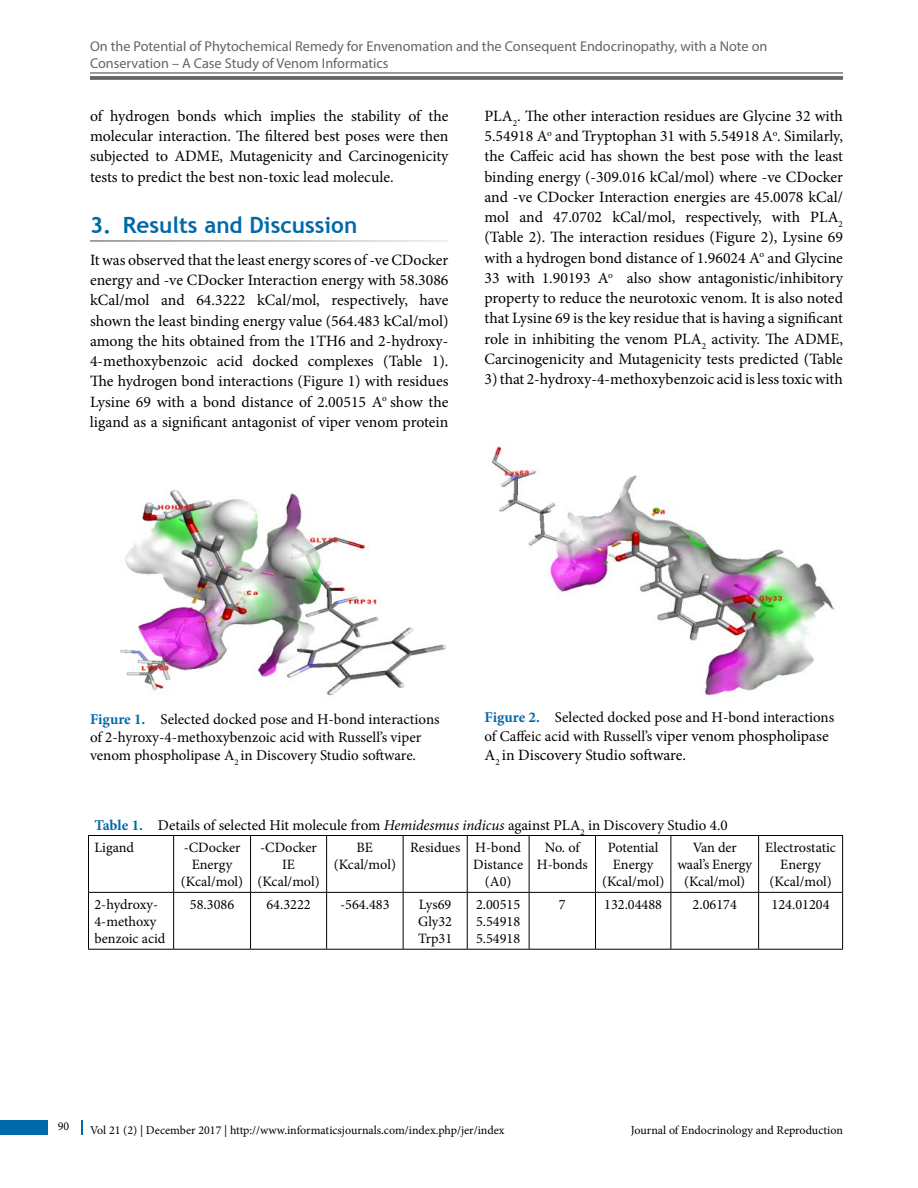
<style>
.page{position:relative;width:918px;height:1188px;background:#fff}
.page>*{position:absolute;margin:0;border:0;box-sizing:border-box;transform-origin:0 0}
.t1{font:700 22.5px "Trebuchet MS";color:#0069aa}
.t2{font:15.75px/20.2px "Minion Pro";color:#000;text-align:justify}
.t3{font:15px/18px "Minion Pro";color:#000}
.t4{font:14.25px/17.2px "Minion Pro";color:#000;text-align:center}
.t5{font:14.25px/17.2px "Myriad Pro";color:#636466}
.t6{font:12px "Minion Pro";color:#000}
.s1{font-weight:700;color:#0069aa}
.s2{font-size:15.75px}
.s3{font-style:italic}
</style>
<div class="page">
<hr style="left:90px;top:72px;width:753px;height:2px;background:#636466">
<svg style="left:90px;top:76px;width:753px;height:4px;background:#6c6d6f"></svg>
<div style="left:0;top:1120px;width:47px;height:15px;background:#0069aa"></div>
<svg style="left:81px;top:1120px;width:1px;height:15px"></svg>
<img style="left:120px;top:489px;width:326px;height:207px">
<img style="left:488px;top:445px;width:347px;height:251px">
<hr style="left:88px;top:836px;width:1px;height:56px;background:#000">
<hr style="left:173px;top:836px;width:1px;height:56px;background:#000">
<hr style="left:250px;top:836px;width:1px;height:56px;background:#000">
<hr style="left:326px;top:836px;width:1px;height:56px;background:#000">
<hr style="left:403px;top:836px;width:1px;height:56px;background:#000">
<hr style="left:467px;top:836px;width:1px;height:56px;background:#000">
<hr style="left:529px;top:836px;width:1px;height:56px;background:#000">
<hr style="left:595px;top:836px;width:1px;height:56px;background:#000">
<hr style="left:670px;top:836px;width:1px;height:56px;background:#000">
<hr style="left:758px;top:836px;width:1px;height:56px;background:#000">
<hr style="left:842px;top:836px;width:1px;height:56px;background:#000">
<hr style="left:88px;top:892px;width:1px;height:57px;background:#000">
<hr style="left:173px;top:893px;width:1px;height:56px;background:#000">
<hr style="left:250px;top:893px;width:1px;height:56px;background:#000">
<hr style="left:326px;top:893px;width:1px;height:56px;background:#000">
<hr style="left:403px;top:893px;width:1px;height:56px;background:#000">
<hr style="left:467px;top:893px;width:1px;height:56px;background:#000">
<hr style="left:529px;top:893px;width:1px;height:56px;background:#000">
<hr style="left:595px;top:893px;width:1px;height:56px;background:#000">
<hr style="left:670px;top:893px;width:1px;height:56px;background:#000">
<hr style="left:758px;top:893px;width:1px;height:56px;background:#000">
<hr style="left:842px;top:892px;width:1px;height:57px;background:#000">
<hr style="left:89px;top:892px;width:85px;height:1px;background:#000">
<hr style="left:174px;top:892px;width:77px;height:1px;background:#000">
<hr style="left:251px;top:892px;width:76px;height:1px;background:#000">
<hr style="left:327px;top:892px;width:76px;height:1px;background:#000">
<hr style="left:403px;top:892px;width:64px;height:1px;background:#000">
<hr style="left:467px;top:892px;width:62px;height:1px;background:#000">
<hr style="left:529px;top:892px;width:67px;height:1px;background:#000">
<hr style="left:596px;top:892px;width:75px;height:1px;background:#000">
<hr style="left:671px;top:892px;width:88px;height:1px;background:#000">
<hr style="left:759px;top:892px;width:83px;height:1px;background:#000">
<hr style="left:88px;top:949px;width:86px;height:1px;background:#000">
<hr style="left:174px;top:949px;width:77px;height:1px;background:#000">
<hr style="left:251px;top:949px;width:76px;height:1px;background:#000">
<hr style="left:327px;top:949px;width:76px;height:1px;background:#000">
<hr style="left:403px;top:949px;width:64px;height:1px;background:#000">
<hr style="left:467px;top:949px;width:62px;height:1px;background:#000">
<hr style="left:529px;top:949px;width:67px;height:1px;background:#000">
<hr style="left:596px;top:949px;width:75px;height:1px;background:#000">
<hr style="left:671px;top:949px;width:88px;height:1px;background:#000">
<hr style="left:759px;top:949px;width:84px;height:1px;background:#000">
<hr style="left:88px;top:835px;width:86px;height:1px;background:#000">
<hr style="left:174px;top:835px;width:77px;height:1px;background:#000">
<hr style="left:251px;top:835px;width:76px;height:1px;background:#000">
<hr style="left:327px;top:835px;width:76px;height:1px;background:#000">
<hr style="left:403px;top:835px;width:64px;height:1px;background:#000">
<hr style="left:467px;top:835px;width:62px;height:1px;background:#000">
<hr style="left:529px;top:835px;width:67px;height:1px;background:#000">
<hr style="left:596px;top:835px;width:75px;height:1px;background:#000">
<hr style="left:671px;top:835px;width:88px;height:1px;background:#000">
<hr style="left:759px;top:835px;width:84px;height:1px;background:#000">
<p class="t5" style="left:90px;top:37px;width:679px">On the Potential of Phytochemical Remedy for Envenomation and the Consequent Endocrinopathy, with a Note on<br>Conservation – A Case Study of Venom Informatics</p>
<p class="t2" style="left:90px;top:106px;width:360px">of hydrogen bonds which implies the stability of the molecular interaction. The filtered best poses were then subjected to ADME, Mutagenicity and Carcinogenicity tests to predict the best non-toxic lead molecule.</p>
<h1 class="t1" style="left:90px;top:211px;width:269px">3. Results and Discussion</h1>
<p class="t2" style="left:90px;top:250px;width:360px">It was observed that the least energy scores of -ve CDocker energy and -ve CDocker Interaction energy with 58.3086 kCal/mol and 64.3222 kCal/mol, respectively, have shown the least binding energy value (564.483 kCal/mol) among the hits obtained from the 1TH6 and 2-hydroxy-4-methoxybenzoic acid docked complexes (Table 1).<br>The hydrogen bond interactions (Figure 1) with residues Lysine 69 with a bond distance of 2.00515 A<sup>o</sup> show the ligand as a significant antagonist of viper venom protein</p>
<p class="t2" style="left:484px;top:106px;width:360px">PLA<sub>2</sub>. The other interaction residues are Glycine 32 with 5.54918 A<sup>o</sup> and Tryptophan 31 with 5.54918 A<sup>o</sup>. Similarly, the Caffeic acid has shown the best pose with the least binding energy (-309.016 kCal/mol) where -ve CDocker and -ve CDocker Interaction energies are 45.0078 kCal/ mol and 47.0702 kCal/mol, respectively, with PLA<sub>2 </sub>(Table 2). The interaction residues (Figure 2), Lysine 69 with a hydrogen bond distance of 1.96024 A<sup>o</sup> and Glycine 33 with 1.90193 A<sup>o</sup> also show antagonistic/inhibitory property to reduce the neurotoxic venom. It is also noted that Lysine 69 is the key residue that is having a significant role in inhibiting the venom PLA<sub>2</sub> activity. The ADME, Carcinogenicity and Mutagenicity tests predicted (Table</p>
<p class="t2" style="left:484px;top:369px;width:360px">3) that 2-hydroxy-4-methoxybenzoic acid is less toxic with</p>
<p class="t3" style="left:90px;top:710px;width:351px"><span class="s1">Figure 1.</span> Selected docked pose and H-bond interactions of 2-hyroxy-4-methoxybenzoic acid with Russell’s viper venom phospholipase A<sub>2</sub> in Discovery Studio software.</p>
<p class="t3" style="left:484px;top:708px;width:351px;line-height:18.9px"><span class="s1">Figure 2.</span> Selected docked pose and H-bond interactions of Caffeic acid with Russell’s <span class="s2">viper venom phospholipase</span></p>
<p class="t2" style="left:485px;top:745px;width:203px">A<sub>2</sub> in Discovery Studio software.</p>
<p class="t3" style="left:94px;top:816px;width:635px"><span class="s1">Table 1.</span> Details of selected Hit molecule from <span class="s3">Hemidesmus indicus</span> against PLA<sub>2</sub> in Discovery Studio 4.0</p>
<p class="t4" style="left:94px;top:839px;width:41px">Ligand</p>
<p class="t4" style="left:181px;top:839px;width:64px">-CDocker<br>Energy (Kcal/mol)</p>
<p class="t4" style="left:257px;top:839px;width:64px">-CDocker<br>IE (Kcal/mol)</p>
<p class="t4" style="left:334px;top:839px;width:64px">BE (Kcal/mol)</p>
<p class="t4" style="left:410px;top:839px;width:112px">Residues H-bond</p>
<p class="t4" style="left:537px;top:839px;width:52px">No. of<br>H-bonds</p>
<p class="t4" style="left:602px;top:839px;width:64px">Potential<br>Energy (Kcal/mol)</p>
<p class="t4" style="left:677px;top:839px;width:76px">Van der waal’s Energy (Kcal/mol)</p>
<p class="t4" style="left:765px;top:839px;width:72px">Electrostatic<br>Energy (Kcal/mol)</p>
<p class="t4" style="left:473px;top:856px;width:51px">Distance</p>
<p class="t4" style="left:485px;top:873px;width:28px">(A0)</p>
<p class="t4" style="left:94px;top:896px;width:73px;text-align:left">2-hydroxy-<br>4-methoxy benzoic acid</p>
<p class="t4" style="left:190px;top:896px;width:46px">58.3086</p>
<p class="t4" style="left:266px;top:896px;width:46px">64.3222</p>
<p class="t4" style="left:340px;top:896px;width:51px">-564.483</p>
<p class="t4" style="left:418px;top:896px;width:36px;text-align:justify">Lys69<br>Gly32<br>Trp31</p>
<p class="t4" style="left:476px;top:896px;width:46px;text-align:justify">2.00515<br>5.54918<br>5.54918</p>
<p class="t4" style="left:559px;top:896px;width:8px">7</p>
<p class="t4" style="left:604px;top:896px;width:59px">132.04488</p>
<p class="t4" style="left:693px;top:896px;width:46px">2.06174</p>
<p class="t4" style="left:772px;top:896px;width:59px">124.01204</p>
<p class="t6" style="left:58px;top:1118px;width:13px">90</p>
<p class="t6" style="left:90px;top:1123px;width:416px">Vol 21 (2) | December 2017 | http://www.informaticsjournals.com/index.php/jer/index</p>
<p class="t6" style="left:631px;top:1123px;width:214px">Journal of Endocrinology and Reproduction</p>
</div>
